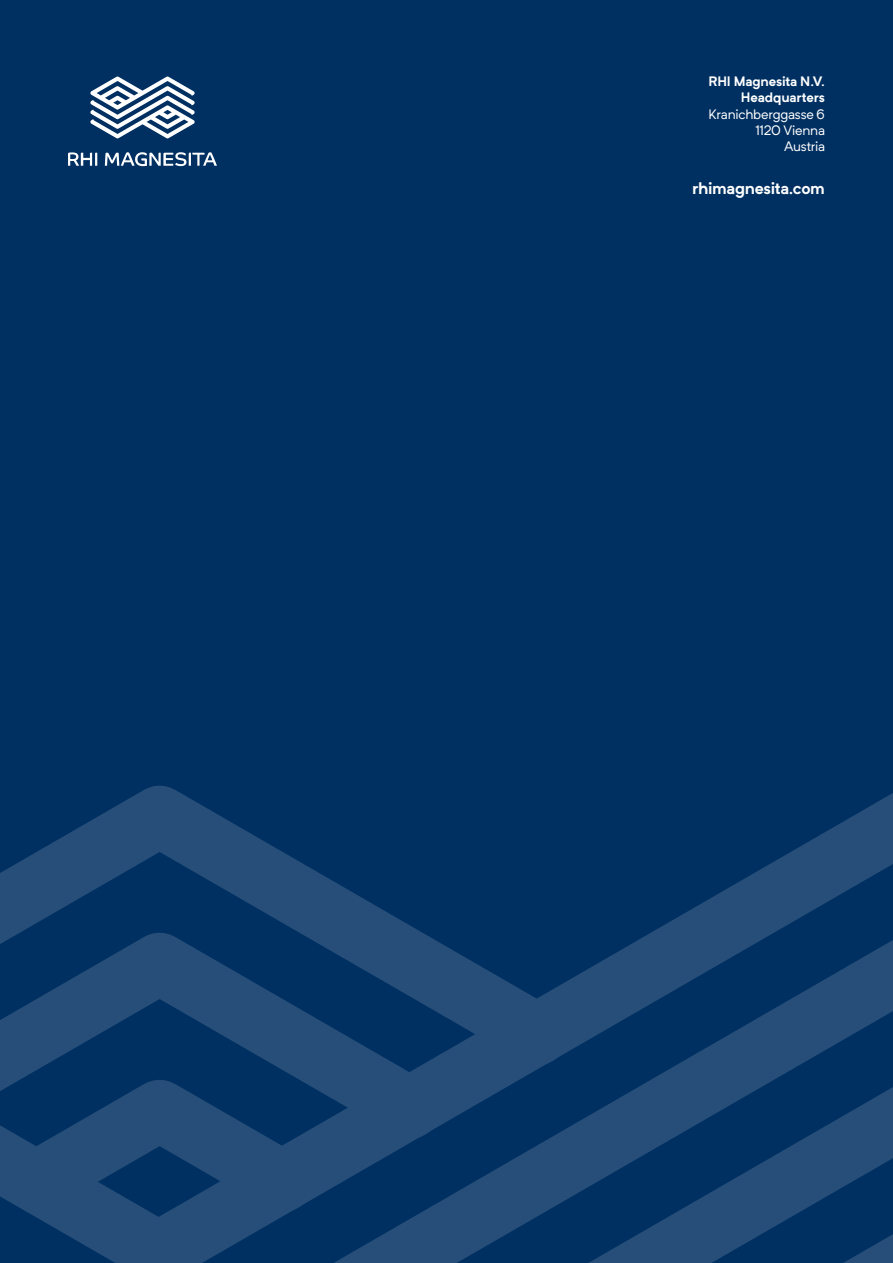
<style>
.page{position:relative;width:893px;height:1263px;background:#003062}
.page>*{position:absolute;margin:0;border:0;box-sizing:border-box;transform-origin:0 0}
.CoverURLText{font:700 16.5px "Neutrif Pro";letter-spacing:-.02em;color:#fff}
.Cover_Back_Contact{font:13.5px "Neutrif Pro";letter-spacing:-.015em;color:#fff}
.Cover_Back_Contact_Bold{font:700 13.5px/16.2px "Neutrif Pro";letter-spacing:-.01em;color:#fff;text-align:right}
</style>
<div class="page">
<svg style="left:722px;top:793px;width:171px;height:99px"></svg>
<svg style="left:621px;top:892px;width:272px;height:147px"></svg>
<svg style="left:494px;top:1039px;width:399px;height:147px"></svg>
<svg style="left:366px;top:1186px;width:527px;height:77px"></svg>
<svg style="left:0;top:1192px;width:366px;height:71px"></svg>
<svg style="left:0;top:1118px;width:494px;height:74px"></svg>
<svg style="left:0;top:786px;width:621px;height:332px"></svg>
<svg style="left:708px;top:1244px;width:185px;height:19px"></svg>
<svg style="left:68px;top:152px;width:149px;height:14px"></svg>
<svg style="left:90px;top:77px;width:105px;height:61px"></svg>
<p class="Cover_Back_Contact_Bold" style="left:708px;top:73px;width:118px">RHI Magnesita N.V.<br>Headquarters</p>
<p class="Cover_Back_Contact" style="left:708px;top:105px;width:118px">Kranichberggasse 6</p>
<p class="Cover_Back_Contact" style="left:755px;top:121px;width:71px">1120 Vienna</p>
<p class="Cover_Back_Contact" style="left:784px;top:138px;width:42px">Austria</p>
<p class="CoverURLText" style="left:692px;top:177px;width:134px">rhimagnesita.com</p>
</div>
